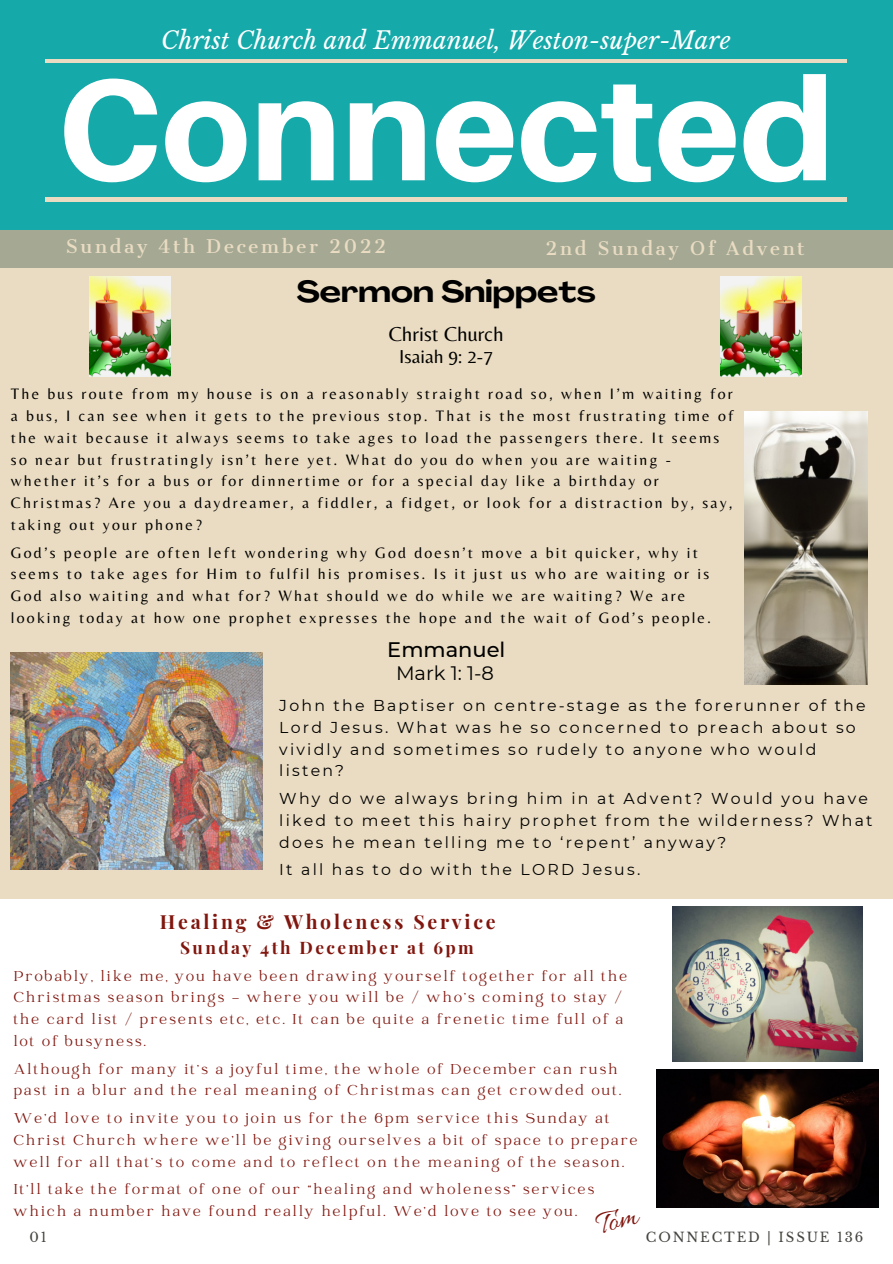
<style>
.page{position:relative;width:893px;height:1264px;background:#fff}
.page>*{position:absolute;margin:0;border:0;box-sizing:border-box;transform-origin:0 0}
.t1{font:800 144.45px "Aileron";color:#fff}
.t2{font:700 expanded 30px "Agrandir";color:#000}
.t3{font:italic 24px "Libre Baskerville";color:#fff}
.t4{font:21px "Belleza";color:#000}
.t5{font:500 21px "Montserrat";color:#000}
.t6{font:700 19.5px "Playfair Display";letter-spacing:.14em;color:#80160e}
.t7{font:19.5px "Belleza";color:#000}
.t8{font:19.5px "Montserrat";color:#000}
.t9{font:18px "Cantata One";letter-spacing:.14em;color:#eadcc2}
.t10{font:700 17.25px "Playfair Display";letter-spacing:.14em;color:#80160e}
.t11{font:15.75px/21.8px "Belleza";letter-spacing:.14em;color:#000}
.t12{font:15.75px/21.8px "Catchy Mager";letter-spacing:.14em;color:#80160e}
.t13{font:15.75px/21.8px "Montserrat";letter-spacing:.14em;color:#000}
.t14{font:13.2px "Libre Baskerville";letter-spacing:.14em;color:#444440}
</style>
<div class="page">
<div style="left:0;top:268px;width:892px;height:630px;background:#eadcc2"></div>
<div style="left:0;top:228px;width:892px;height:40px;background:#a5a994"></div>
<div style="left:0;top:0;width:892px;height:229px;background:#15a9a9"></div>
<hr style="left:45px;top:59px;width:801px;height:4px;background:#eadcc2">
<hr style="left:45px;top:198px;width:801px;height:3px;background:#eadcc2">
<img style="left:656px;top:1069px;width:222px;height:138px">
<img style="left:744px;top:411px;width:123px;height:274px">
<img style="left:720px;top:276px;width:81px;height:101px">
<img style="left:89px;top:276px;width:81px;height:101px">
<img style="left:11px;top:652px;width:252px;height:217px">
<img style="left:672px;top:906px;width:190px;height:155px">
<h3 class="t3" style="left:161px;top:25px;width:571px">Christ Church and Emmanuel, Weston-super-Mare</h3>
<h1 class="t1" style="left:57px;top:40px;width:779px">Connected</h1>
<p class="t9" style="left:66px;top:235px;width:322px">Sunday 4th December 2022</p>
<p class="t9" style="left:545px;top:237px;width:260px">2nd Sunday Of Advent</p>
<h2 class="t2" style="left:296px;top:279px;width:301px">Sermon Snippets</h2>
<h3 class="t4" style="left:388px;top:321px;width:116px">Christ Church</h3>
<p class="t7" style="left:399px;top:345px;width:95px">Isaiah 9: 2-7</p>
<p class="t11" style="left:11px;top:383px;width:723px">The bus route from my house is on a reasonably straight road so, when I’m waiting for a bus, I can see when it gets to the previous stop. That is the most frustrating time of the wait because it always seems to take ages to load the passengers there. It seems so near but frustratingly isn’t here yet. What do you do when you are waiting - whether it’s for a bus or for dinnertime or for a special day like a birthday or Christmas? Are you a daydreamer, a fiddler, a fidget, or look for a distraction by, say, taking out your phone?</p>
<p class="t11" style="left:11px;top:541px;width:701px">God’s people are often left wondering why God doesn’t move a bit quicker, why it seems to take ages for Him to fulfil his promises. Is it just us who are waiting or is God also waiting and what for? What should we do while we are waiting? We are looking today at how one prophet expresses the hope and the wait of God’s people.</p>
<h3 class="t5" style="left:387px;top:637px;width:120px">Emmanuel</h3>
<p class="t8" style="left:396px;top:661px;width:99px">Mark 1: 1-8</p>
<p class="t13" style="left:279px;top:694px;width:587px">John the Baptiser on centre-stage as the forerunner of the Lord Jesus. What was he so concerned to preach about so vividly and sometimes so rudely to anyone who would listen?</p>
<p class="t13" style="left:279px;top:787px;width:595px">Why do we always bring him in at Advent? Would you have liked to meet this hairy prophet from the wilderness? What does he mean telling me to ‘repent’ anyway?</p>
<p class="t13" style="left:279px;top:858px;width:362px">It all has to do with the LORD Jesus.</p>
<p class="t6" style="left:160px;top:908px;width:337px">Healing &amp; Wholeness Service</p>
<p class="t10" style="left:180px;top:935px;width:295px">Sunday 4th December at 6pm</p>
<p class="t12" style="left:14px;top:966px;width:614px">Probably, like me, you have been drawing yourself together for all the Christmas season brings – where you will be / who’s coming to stay / the card list / presents etc, etc. It can be quite a frenetic time full of a lot of busyness.</p>
<p class="t12" style="left:14px;top:1058px;width:609px">Although for many it’s a joyful time, the whole of December can rush past in a blur and the real meaning of Christmas can get crowded out.</p>
<p class="t12" style="left:14px;top:1108px;width:625px">We’d love to invite you to join us for the 6pm service this Sunday at<br>Christ Church where we’ll be giving ourselves a bit of space to prepare well for all that’s to come and to reflect on the meaning of the season.</p>
<p class="t12" style="left:14px;top:1179px;width:582px">It’ll take the format of one of our “healing and wholeness” services which a number have found really helpful. We’d love to see you.</p>
<p class="t14" style="left:29px;top:1228px;width:19px">01</p>
<p class="t14" style="left:646px;top:1228px;width:219px">CONNECTED | ISSUE 136</p>
</div>
